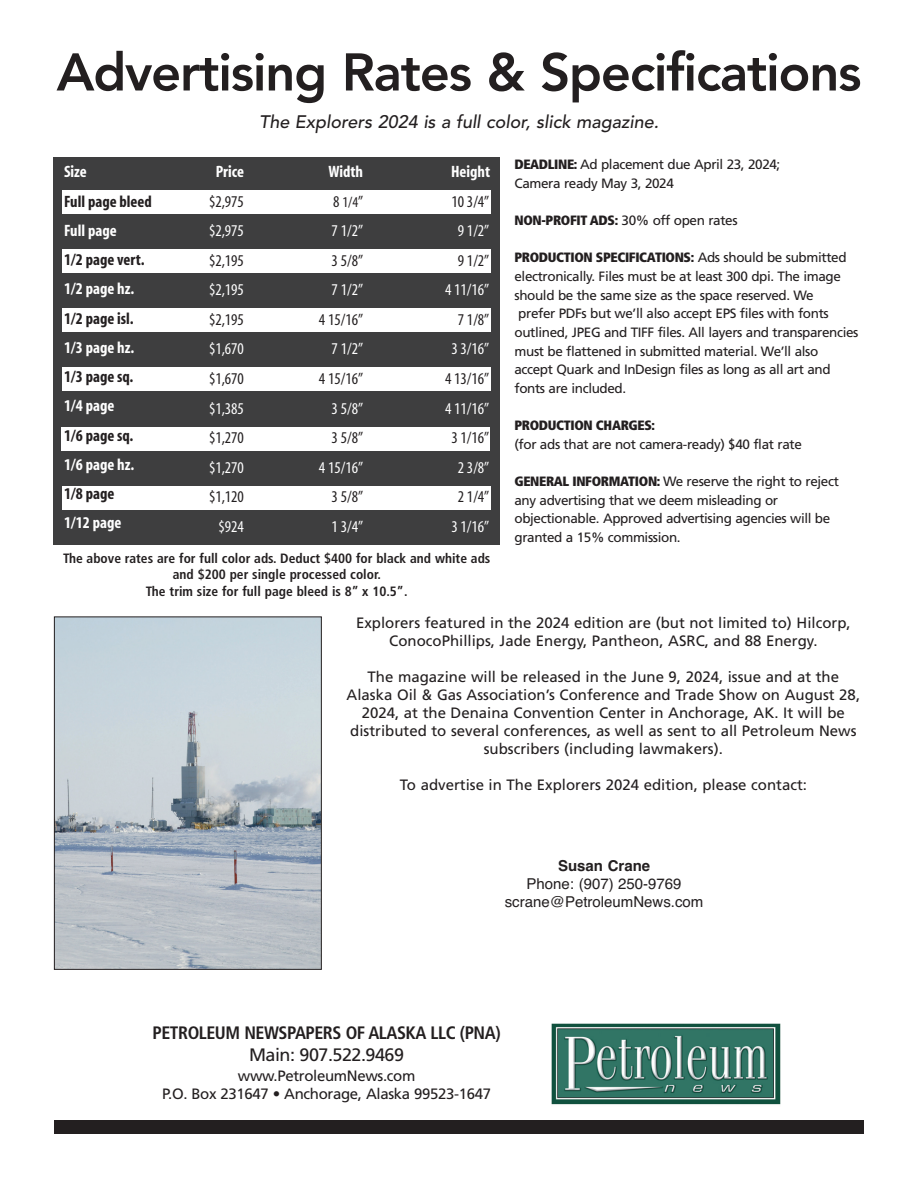
<style>
.page{position:relative;width:918px;height:1188px;background:#fff}
.page>*{position:absolute;margin:0;border:0;box-sizing:border-box;transform-origin:0 0}
.t1{font:800 52.5px "Avenir";letter-spacing:-.025em;color:#231f20}
.t2{font:italic 500 18px "Avenir";color:#231f20}
.t3{font:700 condensed 18px "Frutiger";letter-spacing:-.025em;color:#231f20}
.t4{font:18px "Frutiger";letter-spacing:-.03em;color:#231f20}
.t5{font:condensed 16.5px "Myriad";color:#fff}
.t6{font:condensed 16.5px "Myriad";color:#231f20}
.t7{font:700 condensed 16.5px "Myriad";color:#fff}
.t8{font:700 condensed 16.5px "Myriad";color:#231f20}
.t9{font:15px/18px "Frutiger";color:#231f20;text-align:center}
.t10{font:15px/18px "Frutiger";letter-spacing:-.02em;color:#231f20;text-align:center}
.t11{font:15px/18px "Helvetica";color:#231f20;text-align:center}
.t12{font:700 15px "Helvetica";color:#231f20}
.t13{font:condensed 15px "Myriad";color:#231f20}
.t14{font:13.5px/18.6px "Frutiger";letter-spacing:-.03em;color:#231f20}
.t15{font:700 condensed 13.5px/16.2px "Frutiger";color:#231f20;text-align:center}
.t16{font:900 condensed 13.5px "Frutiger";letter-spacing:-.025em;color:#231f20}
.s1{font-size:16.5px}
.s2{font-weight:900;font-stretch:condensed}
</style>
<div class="page">
<div style="left:54px;top:1120px;width:810px;height:14px;background:#231f20"></div>
<img style="left:551px;top:1023px;width:230px;height:82px">
<img style="left:56px;top:618px;width:264px;height:350px">
<div style="left:54px;top:616px;width:268px;height:354px;border:1px solid #231f20"></div>
<div style="left:53px;top:157px;width:447px;height:388px;background:#3e3e3f"></div>
<div style="left:63px;top:190px;width:428px;height:24px;background:#fff"></div>
<div style="left:63px;top:249px;width:428px;height:24px;background:#fff"></div>
<div style="left:63px;top:308px;width:428px;height:24px;background:#fff"></div>
<div style="left:63px;top:367px;width:428px;height:24px;background:#fff"></div>
<div style="left:62px;top:427px;width:428px;height:23px;background:#fff"></div>
<div style="left:63px;top:486px;width:428px;height:24px;background:#fff"></div>
<h1 class="t1" style="left:57px;top:51px;width:806px">Advertising Rates &amp; Specifications</h1>
<h2 class="t2" style="left:259px;top:114px;width:401px">The Explorers 2024 is a full color, slick magazine.</h2>
<p class="t7" style="left:64px;top:166px;width:24px">Size</p>
<p class="t7" style="left:216px;top:166px;width:30px">Price</p>
<p class="t7" style="left:328px;top:165px;width:36px">Width</p>
<p class="t7" style="left:451px;top:166px;width:41px">Height</p>
<p class="t6" style="left:451px;top:195px;width:39px">10 3/4”</p>
<p class="t5" style="left:458px;top:225px;width:33px">9 1/2”</p>
<p class="t6" style="left:458px;top:254px;width:33px">9 1/2”</p>
<p class="t5" style="left:445px;top:284px;width:46px">4 11/16”</p>
<p class="t6" style="left:458px;top:314px;width:33px">7 1/8”</p>
<p class="t5" style="left:451px;top:343px;width:39px">3 3/16”</p>
<p class="t6" style="left:445px;top:373px;width:46px">4 13/16”</p>
<p class="t5" style="left:445px;top:402px;width:46px">4 11/16”</p>
<p class="t6" style="left:451px;top:432px;width:39px">3 1/16”</p>
<p class="t5" style="left:458px;top:461px;width:33px">2 3/8”</p>
<p class="t6" style="left:458px;top:491px;width:33px">2 1/4”</p>
<p class="t5" style="left:451px;top:520px;width:39px">3 1/16”</p>
<p class="t6" style="left:209px;top:195px;width:36px">$2,975</p>
<p class="t5" style="left:209px;top:225px;width:36px">$2,975</p>
<p class="t6" style="left:209px;top:254px;width:36px">$2,195</p>
<p class="t5" style="left:209px;top:284px;width:36px">$2,195</p>
<p class="t6" style="left:209px;top:314px;width:36px">$2,195</p>
<p class="t5" style="left:209px;top:343px;width:36px">$1,670</p>
<p class="t6" style="left:209px;top:373px;width:36px">$1,670</p>
<p class="t5" style="left:209px;top:402px;width:36px">$1,385</p>
<p class="t6" style="left:209px;top:432px;width:36px">$1,270</p>
<p class="t5" style="left:209px;top:461px;width:36px">$1,270</p>
<p class="t6" style="left:209px;top:491px;width:36px">$1,120</p>
<p class="t5" style="left:219px;top:520px;width:27px">$924</p>
<p class="t8" style="left:64px;top:195px;width:89px">Full page bleed</p>
<p class="t7" style="left:64px;top:225px;width:54px">Full page</p>
<p class="t8" style="left:64px;top:254px;width:82px">1/2 page vert.</p>
<p class="t7" style="left:64px;top:283px;width:72px">1/2 page hz.</p>
<p class="t8" style="left:64px;top:312px;width:71px">1/2 page isl.</p>
<p class="t7" style="left:64px;top:342px;width:72px">1/3 page hz.</p>
<p class="t8" style="left:64px;top:371px;width:71px">1/3 page sq.</p>
<p class="t7" style="left:64px;top:400px;width:52px">1/4 page</p>
<p class="t8" style="left:64px;top:429px;width:71px">1/6 page sq.</p>
<p class="t7" style="left:64px;top:459px;width:72px">1/6 page hz.</p>
<p class="t8" style="left:64px;top:488px;width:52px">1/8 page</p>
<p class="t7" style="left:64px;top:517px;width:59px">1/12 page</p>
<p class="t13" style="left:333px;top:196px;width:32px"><span class="s1">8</span> 1/4<span class="s1">”</span></p>
<p class="t5" style="left:332px;top:225px;width:33px">7 1/2”</p>
<p class="t6" style="left:332px;top:254px;width:33px">3 5/8”</p>
<p class="t5" style="left:332px;top:284px;width:33px">7 1/2”</p>
<p class="t6" style="left:319px;top:314px;width:46px">4 15/16”</p>
<p class="t5" style="left:332px;top:343px;width:33px">7 1/2”</p>
<p class="t6" style="left:319px;top:373px;width:46px">4 15/16”</p>
<p class="t5" style="left:332px;top:402px;width:33px">3 5/8”</p>
<p class="t6" style="left:332px;top:432px;width:33px">3 5/8”</p>
<p class="t5" style="left:319px;top:461px;width:46px">4 15/16”</p>
<p class="t6" style="left:332px;top:491px;width:33px">3 5/8”</p>
<p class="t5" style="left:332px;top:520px;width:33px">1 3/4”</p>
<p class="t15" style="left:63px;top:551px;width:429px">The above rates are for full color ads. Deduct $400 for black and white ads and $200 per single processed color.<br>The trim size for full page bleed is 8” x 10.5”.</p>
<p class="t14" style="left:515px;top:156px;width:267px"><span class="s2">DEADLINE:</span> Ad placement due April 23, 2024;<br>Camera ready May 3, 2024</p>
<p class="t14" style="left:515px;top:212px;width:225px"><span class="s2">NON-PROFIT ADS:</span> 30% off open rates</p>
<p class="t14" style="left:515px;top:249px;width:345px"><span class="s2">PRODUCTION SPECIFICATIONS:</span> Ads should be submitted electronically. Files must be at least 300 dpi. The image should be the same size as the space reserved. We<br>prefer PDFs but we’ll also accept EPS files with fonts outlined, JPEG and TIFF files. All layers and transparencies must be flattened in submitted material. We’ll also accept Quark and InDesign files as long as all art and fonts are included.</p>
<p class="t16" style="left:515px;top:420px;width:142px">PRODUCTION CHARGES:</p>
<p class="t14" style="left:515px;top:436px;width:289px">(for ads that are not camera-ready) $40 flat rate</p>
<p class="t14" style="left:515px;top:473px;width:326px"><span class="s2">GENERAL INFORMATION:</span> We reserve the right to reject any advertising that we deem misleading or objectionable. Approved advertising agencies will be granted a 15% commission.</p>
<p class="t9" style="left:356px;top:615px;width:496px">Explorers featured in the 2024 edition are (but not limited to) Hilcorp,<br>ConocoPhillips, Jade Energy, Pantheon, ASRC, and 88 Energy.</p>
<p class="t9" style="left:347px;top:669px;width:515px">The magazine will be released in the June 9, 2024, issue and at the Alaska Oil &amp; Gas Association’s Conference and Trade Show on August 28, 2024, at the Denaina Convention Center in Anchorage, AK. It will be distributed to several conferences, as well as sent to all Petroleum News subscribers (including lawmakers).</p>
<p class="t9" style="left:400px;top:777px;width:409px">To advertise in The Explorers 2024 edition, please contact:</p>
<p class="t12" style="left:558px;top:860px;width:94px">Susan Crane</p>
<p class="t11" style="left:505px;top:876px;width:200px">Phone: (907) 250-9769 scrane@PetroleumNews.com</p>
<h2 class="t3" style="left:153px;top:1026px;width:350px">PETROLEUM NEWSPAPERS OF ALASKA LLC (PNA)</h2>
<h2 class="t4" style="left:249px;top:1047px;width:157px">Main: 907.522.9469</h2>
<p class="t10" style="left:162px;top:1068px;width:331px">www.PetroleumNews.com<br>P.O. Box 231647 • Anchorage, Alaska 99523-1647</p>
</div>
